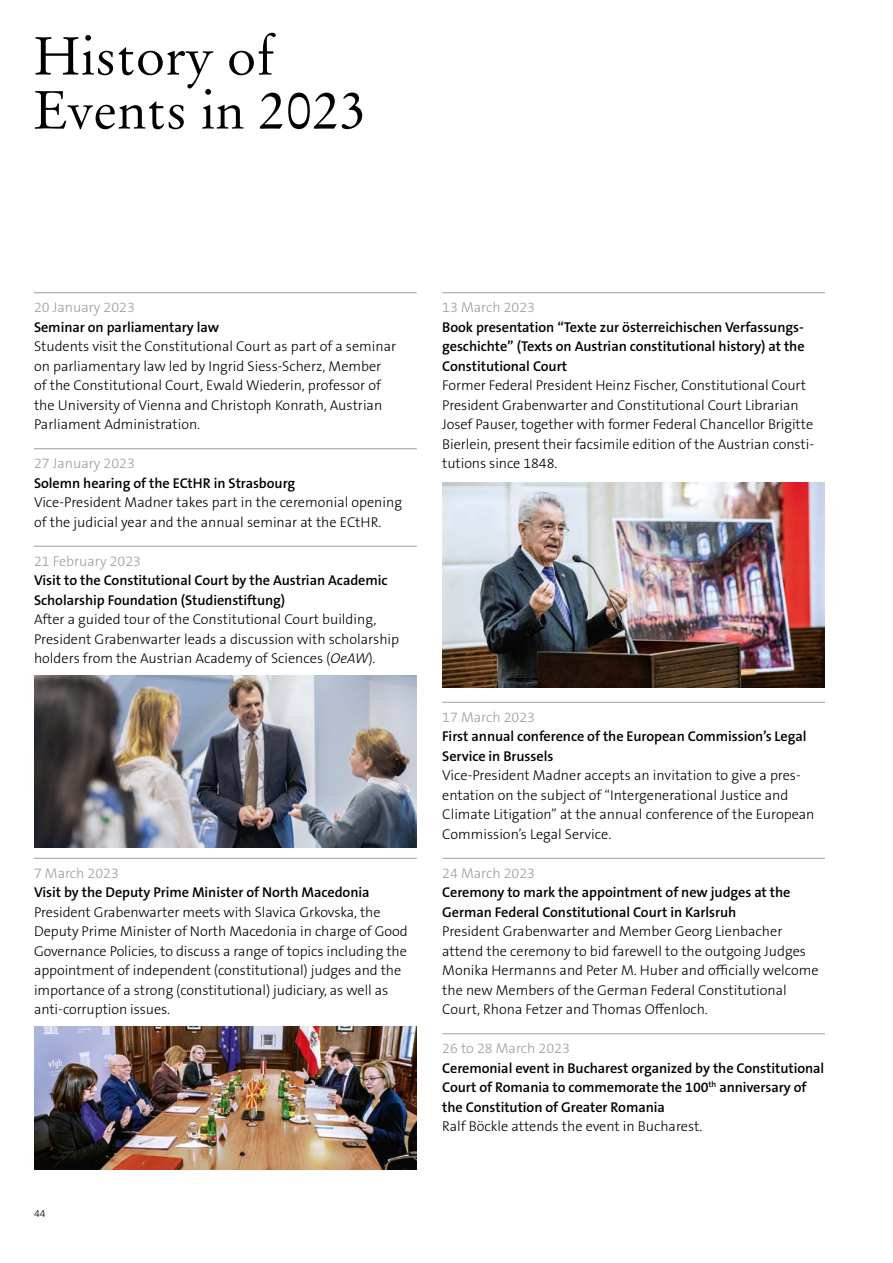
<style>
.page{position:relative;width:893px;height:1263px;background:#fff}
.page>*{position:absolute;margin:0;border:0;box-sizing:border-box;transform-origin:0 0}
.Serif_M_H1{font:54px/54px "Original Garamond BT";color:#000}
.Sans{font:300 14.25px/19.5px "The Sans B W3";color:#000}
.Sans-2{font:600 14.25px/19.5px "The Sans B W6";letter-spacing:-.005em;color:#000}
.Sans_Line_H2{font:300 14.25px "The Sans B W3";color:#9d9d9c}
.Serif_S{font:600 14.25px "The Sans B W6";letter-spacing:-.005em;color:#000}
.t1{font:300 10.5px "The Sans B W3";color:#000}
.s1{font-style:italic}
</style>
<div class="page">
<hr style="left:34px;top:292px;width:383px;height:1px;background:#9d9d9c">
<hr style="left:34px;top:448px;width:383px;height:1px;background:#9d9d9c">
<hr style="left:34px;top:546px;width:383px;height:1px;background:#9d9d9c">
<hr style="left:34px;top:858px;width:383px;height:1px;background:#9d9d9c">
<img style="left:34px;top:676px;width:383px;height:171px">
<img style="left:34px;top:1026px;width:383px;height:144px">
<hr style="left:442px;top:292px;width:383px;height:1px;background:#9d9d9c">
<hr style="left:442px;top:702px;width:383px;height:1px;background:#9d9d9c">
<hr style="left:442px;top:858px;width:383px;height:1px;background:#9d9d9c">
<hr style="left:442px;top:1033px;width:383px;height:1px;background:#9d9d9c">
<img style="left:442px;top:483px;width:383px;height:205px">
<h1 class="Serif_M_H1" style="left:33px;top:29px;width:335px">History of<br>Events in 2023</h1>
<h2 class="Sans_Line_H2" style="left:34px;top:298px;width:102px">20 January 2023</h2>
<p class="Serif_S" style="left:34px;top:318px;width:187px">Seminar on parliamentary law</p>
<p class="Sans" style="left:34px;top:337px;width:364px">Students visit the Constitutional Court as part of a seminar on parliamentary law led by Ingrid Siess-Scherz, Member of the Constitutional Court, Ewald Wiederin, professor of the University of Vienna and Christoph Konrath, Austrian Parliament Administration.</p>
<h2 class="Sans_Line_H2" style="left:34px;top:454px;width:102px">27 January 2023</h2>
<p class="Serif_S" style="left:34px;top:474px;width:263px">Solemn hearing of the ECtHR in Strasbourg</p>
<p class="Sans" style="left:34px;top:493px;width:370px">Vice-President Madner takes part in the ceremonial opening of the judicial year and the annual seminar at the ECtHR.</p>
<h2 class="Sans_Line_H2" style="left:34px;top:552px;width:109px">21 February 2023</h2>
<p class="Sans-2" style="left:34px;top:571px;width:355px">Visit to the Constitutional Court by the Austrian Academic<br>Scholarship Foundation (Studienstiftung)</p>
<p class="Sans" style="left:34px;top:610px;width:367px">After a guided tour of the Constitutional Court building,<br>President Grabenwarter leads a discussion with scholarship holders from the Austrian Academy of Sciences (<span class="s1">OeAW</span>).</p>
<h2 class="Sans_Line_H2" style="left:34px;top:864px;width:86px">7 March 2023</h2>
<p class="Sans-2" style="left:34px;top:883px;width:337px">Visit by the Deputy Prime Minister of North Macedonia</p>
<p class="Sans" style="left:34px;top:902px;width:375px">President Grabenwarter meets with Slavica Grkovska, the Deputy Prime Minister of North Macedonia in charge of Good Governance Policies, to discuss a range of topics including the appointment of independent (constitutional) judges and the importance of a strong (constitutional) judiciary, as well as anti-corruption issues.</p>
<p class="t1" style="left:34px;top:1206px;width:13px">44</p>
<h2 class="Sans_Line_H2" style="left:442px;top:298px;width:94px">13 March 2023</h2>
<p class="Sans-2" style="left:442px;top:317px;width:364px;text-align:justify">Book presentation “Texte zur österreichischen Verfassungs&shy;geschichte” (Texts on Austrian constitutional history) at the Constitutional Court</p>
<p class="Sans" style="left:442px;top:376px;width:373px">Former Federal President Heinz Fischer, Constitutional Court President Grabenwarter and Constitutional Court Librarian Josef Pauser, together with former Federal Chancellor Brigitte Bierlein, present their facsimile edition of the Austrian consti&shy;tutions since 1848.</p>
<h2 class="Sans_Line_H2" style="left:442px;top:708px;width:94px">17 March 2023</h2>
<p class="Sans-2" style="left:442px;top:727px;width:366px">First annual conference of the European Commission’s Legal<br>Service in Brussels</p>
<p class="Sans" style="left:442px;top:766px;width:374px">Vice-President Madner accepts an invitation to give a pres&shy;entation on the subject of “Intergenerational Justice and Climate Litigation” at the annual conference of the European Commission’s Legal Service.</p>
<h2 class="Sans_Line_H2" style="left:442px;top:864px;width:94px">24 March 2023</h2>
<p class="Sans-2" style="left:442px;top:883px;width:350px">Ceremony to mark the appointment of new judges at the<br>German Federal Constitutional Court in Karlsruh</p>
<p class="Sans" style="left:442px;top:922px;width:378px">President Grabenwarter and Member Georg Lienbacher attend the ceremony to bid farewell to the outgoing Judges Monika Hermanns and Peter M. Huber and officially welcome the new Members of the German Federal Constitutional Court, Rhona Fetzer and Thomas Offenloch.</p>
<h2 class="Sans_Line_H2" style="left:442px;top:1039px;width:129px">26 to 28 March 2023</h2>
<p class="Sans-2" style="left:442px;top:1058px;width:384px">Ceremonial event in Bucharest organized by the Constitutional<br>Court of Romania to commemorate the 100<sup>th</sup> anniversary of the Constitution of Greater Romania</p>
<p class="Sans" style="left:442px;top:1117px;width:262px">Ralf Böckle attends the event in Bucharest.</p>
</div>
